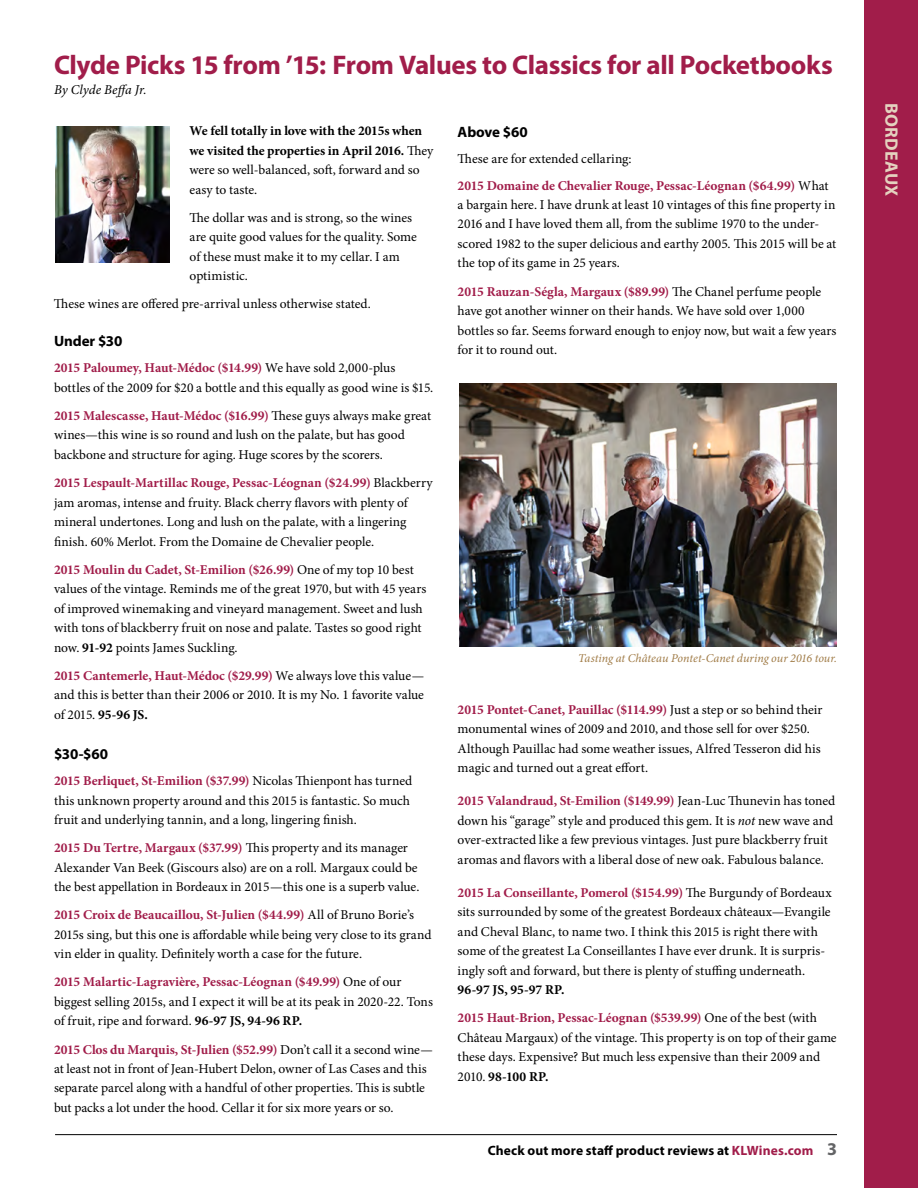
<style>
.page{position:relative;width:918px;height:1188px;background:#fff}
.page>*{position:absolute;margin:0;border:0;box-sizing:border-box;transform-origin:0 0}
.t1{font:700 27px "Myriad Pro";letter-spacing:-.015em;color:#a11d4a}
.t2{font:700 18px "Myriad Pro";letter-spacing:.02em;color:#e4d2bf}
.t3{font:700 15px "Myriad Pro";letter-spacing:-.005em;color:#000}
.t4{font:13.5px/19.5px "Minion Pro";color:#000}
.t5{font:700 13.5px/27px "Minion Pro";color:#a11d4a}
.t6{font:700 13.5px/19.5px "Minion Pro";letter-spacing:-.005em;color:#000}
.t7{font:700 13.5px "Myriad Pro";letter-spacing:.01em;color:#000}
.t8{font:italic 13.5px "Minion Pro";letter-spacing:.005em;color:#000}
.t9{font:italic 12px "Minion Pro";color:#a07b46}
.s1{font-weight:400}
.s2{font-weight:700;color:#a11d4a}
.s3{font-weight:700}
.s4{font-weight:400;color:#000}
.s5{font-style:italic}
.s6{color:#000}
.s7{color:#a11d4a}
.s8{font-size:18px;color:#636466}
</style>
<div class="page">
<div style="left:864px;top:0;width:54px;height:1188px;background:#a11d4a"></div>
<hr style="left:55px;top:1134px;width:782px;height:1px;background:#000">
<img style="left:459px;top:384px;width:378px;height:263px">
<img style="left:55px;top:127px;width:114px;height:136px">
<h1 class="t1" style="left:54px;top:48px;width:780px">Clyde Picks 15 from ’15: From Values to Classics for all Pocketbooks</h1>
<p class="t8" style="left:54px;top:80px;width:94px">By Clyde Beffa Jr.</p>
<p class="t6" style="left:190px;top:121px;width:245px">We fell totally in love with the 2015s when we visited the properties in April 2016. <span class="s1">They were so well-balanced, soft, forward and so easy to taste.</span></p>
<p class="t4" style="left:190px;top:208px;width:229px">The dollar was and is strong, so the wines are quite good values for the quality. Some of these must make it to my cellar. I am optimistic.</p>
<p class="t4" style="left:54px;top:294px;width:318px">These wines are offered pre-arrival unless otherwise stated.</p>
<p class="t3" style="left:54px;top:332px;width:70px">Under $30</p>
<p class="t4" style="left:54px;top:358px;width:381px"><span class="s2">2015 Paloumey, Haut-Médoc ($14.99)</span> We have sold 2,000-plus bottles of the 2009 for $20 a bottle and this equally as good wine is $15.</p>
<p class="t4" style="left:54px;top:406px;width:379px"><span class="s2">2015 Malescasse, Haut-Médoc ($16.99)</span> These guys always make great wines—this wine is so round and lush on the palate, but has good backbone and structure for aging. Huge scores by the scorers.</p>
<p class="t4" style="left:54px;top:473px;width:380px"><span class="s2">2015 Lespault-Martillac Rouge, Pessac-Léognan ($24.99)</span> Blackberry jam aromas, intense and fruity. Black cherry flavors with plenty of mineral undertones. Long and lush on the palate, with a lingering finish. 60% Merlot. From the Domaine de Chevalier people.</p>
<p class="t4" style="left:54px;top:560px;width:374px"><span class="s2">2015 Moulin du Cadet, St-Emilion ($26.99)</span> One of my top 10 best values of the vintage. Reminds me of the great 1970, but with 45 years of improved winemaking and vineyard management. Sweet and lush with tons of blackberry fruit on nose and palate. Tastes so good right now. <span class="s3">91-92</span> points James Suckling.</p>
<p class="t4" style="left:54px;top:666px;width:372px;text-align:justify"><span class="s2">2015 Cantemerle, Haut-Médoc ($29.99)</span> We always love this value— and this is better than their 2006 or 2010. It is my No. 1 favorite value of 2015. <span class="s3">95-96 JS.</span></p>
<p class="t3" style="left:54px;top:744px;width:55px">$30-$60</p>
<p class="t4" style="left:54px;top:771px;width:360px"><span class="s2">2015 Berliquet, St-Emilion ($37.99)</span> Nicolas Thienpont has turned this unknown property around and this 2015 is fantastic. So much fruit and underlying tannin, and a long, lingering finish.</p>
<p class="t4" style="left:54px;top:838px;width:367px"><span class="s2">2015 Du Tertre, Margaux ($37.99)</span> This property and its manager<br>Alexander Van Beek (Giscours also) are on a roll. Margaux could be the best appellation in Bordeaux in 2015—this one is a superb value.</p>
<p class="t4" style="left:54px;top:905px;width:379px"><span class="s2">2015 Croix de Beaucaillou, St-Julien ($44.99)</span> All of Bruno Borie’s<br>2015s sing, but this one is affordable while being very close to its grand vin elder in quality. Definitely worth a case for the future.</p>
<p class="t4" style="left:54px;top:972px;width:380px"><span class="s2">2015 Malartic-Lagravière, Pessac-Léognan ($49.99)</span> One of our biggest selling 2015s, and I expect it will be at its peak in 2020-22. Tons of fruit, ripe and forward. <span class="s3">96-97 JS, 94-96 RP.</span></p>
<p class="t4" style="left:54px;top:1040px;width:380px"><span class="s2">2015 Clos du Marquis, St-Julien ($52.99)</span> Don’t call it a second wine— at least not in front of Jean-Hubert Delon, owner of Las Cases and this separate parcel along with a handful of other properties. This is subtle but packs a lot under the hood. Cellar it for six more years or so.</p>
<p class="t3" style="left:458px;top:122px;width:72px">Above $60</p>
<p class="t5" style="left:458px;top:145px;width:373px"><span class="s4">These are for extended cellaring:<br></span>2015 Domaine de Chevalier Rouge, Pessac-Léognan ($64.99) <span class="s4">What</span></p>
<p class="t4" style="left:458px;top:195px;width:380px">a bargain here. I have drunk at least 10 vintages of this fine property in 2016 and I have loved them all, from the sublime 1970 to the under&shy;scored 1982 to the super delicious and earthy 2005. This 2015 will be at the top of its game in 25 years.</p>
<p class="t4" style="left:458px;top:282px;width:380px"><span class="s2">2015 Rauzan-Ségla, Margaux ($89.99)</span> The Chanel perfume people have got another winner on their hands. We have sold over 1,000 bottles so far. Seems forward enough to enjoy now, but wait a few years for it to round out.</p>
<p class="t9" style="left:578px;top:650px;width:260px">Tasting at Château Pontet-Canet during our 2016 tour.</p>
<p class="t4" style="left:458px;top:700px;width:366px"><span class="s2">2015 Pontet-Canet, Pauillac ($114.99)</span> Just a step or so behind their monumental wines of 2009 and 2010, and those sell for over $250.<br>Although Pauillac had some weather issues, Alfred Tesseron did his magic and turned out a great effort.</p>
<p class="t4" style="left:458px;top:791px;width:379px"><span class="s2">2015 Valandraud, St-Emilion ($149.99)</span> Jean-Luc Thunevin has toned down his “garage” style and produced this gem. It is <span class="s5">not</span> new wave and over-extracted like a few previous vintages. Just pure blackberry fruit aromas and flavors with a liberal dose of new oak. Fabulous balance.</p>
<p class="t4" style="left:458px;top:883px;width:376px"><span class="s2">2015 La Conseillante, Pomerol ($154.99)</span> The Burgundy of Bordeaux sits surrounded by some of the greatest Bordeaux châteaux—Evangile and Cheval Blanc, to name two. I think this 2015 is right there with some of the greatest La Conseillantes I have ever drunk. It is surpris&shy;ingly soft and forward, but there is plenty of stuffing underneath.</p>
<p class="t5" style="left:458px;top:976px;width:361px;line-height:28.2px"><span class="s6">96-97 JS, 95-97 RP.<br></span>2015 Haut-Brion, Pessac-Léognan ($539.99) <span class="s4">One of the best (with</span></p>
<p class="t4" style="left:458px;top:1028px;width:381px">Château Margaux) of the vintage. This property is on top of their game these days. Expensive? But much less expensive than their 2009 and<br>2010. <span class="s3">98-100 RP.</span></p>
<p class="t7" style="left:488px;top:1142px;width:351px">Check out more staff product reviews at <span class="s7">KLWines.com</span> <span class="s8">3</span></p>
<h2 class="t2" style="left:903px;top:103px;width:95px;rotate:90deg">BORDEAUX</h2>
</div>
